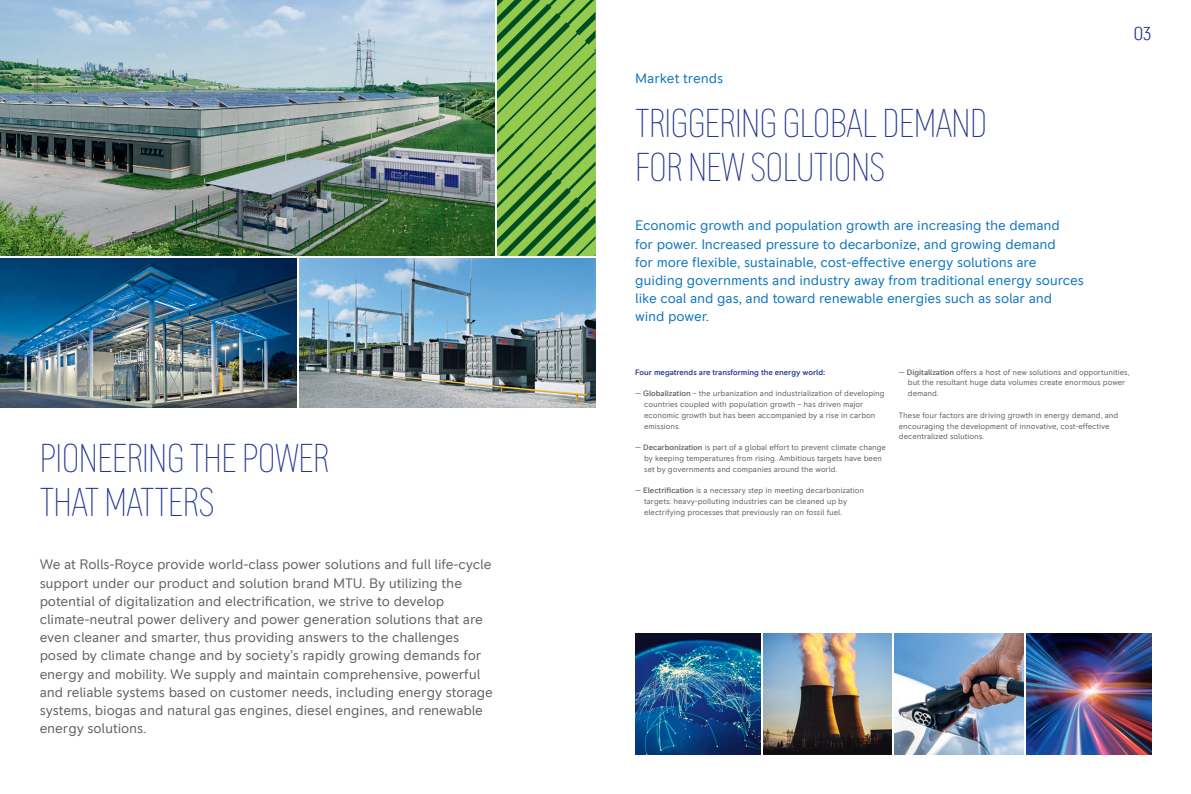
<style>
.page{position:relative;width:1191px;height:794px;background:#fff}
.page>*{position:absolute;margin:0;border:0;box-sizing:border-box;transform-origin:0 0}
.t1{font:200 condensed 40px/44px "RR Pioneer";letter-spacing:-.015em;color:#21378f}
.t2{font:300 condensed 19px "RR Pioneer";color:#21378f}
.t3{font:14px/18.2px "RR Pioneer";letter-spacing:-.01em;color:#636366}
.t4{font:14px/18.2px "RR Pioneer";letter-spacing:-.01em;color:#1077be}
.t5{font:8px/10.8px "RR Pioneer";letter-spacing:-.005em;color:#636366}
.t6{font:500 8px "RR Pioneer";letter-spacing:-.005em;color:#21378f}
.s1{font-weight:500}
</style>
<div class="page">
<svg style="left:497px;top:0;width:98px;height:256px;background:#6ca842"></svg>
<img style="left:0;top:259px;width:296px;height:148px">
<img style="left:299px;top:259px;width:296px;height:148px">
<img style="left:0;top:0;width:494px;height:256px">
<img style="left:635px;top:634px;width:125px;height:120px">
<img style="left:1026px;top:634px;width:125px;height:120px">
<img style="left:763px;top:634px;width:128px;height:120px">
<img style="left:894px;top:634px;width:129px;height:120px">
<h1 class="t1" style="left:40px;top:436px;width:291px">PIONEERING THE POWER<br>THAT MATTERS</h1>
<p class="t3" style="left:40px;top:555px;width:455px">We at Rolls-Royce provide world-class power solutions and full life-cycle support under our product and solution brand MTU. By utilizing the potential of digitalization and electrification, we strive to develop climate-neutral power delivery and power generation solutions that are even cleaner and smarter, thus providing answers to the challenges posed by climate change and by society’s rapidly growing demands for energy and mobility. We supply and maintain comprehensive, powerful and reliable systems based on customer needs, including energy storage systems, biogas and natural gas engines, diesel engines, and renewable energy solutions.</p>
<h3 class="t4" style="left:635px;top:69px;width:90px">Market trends</h3>
<h1 class="t1" style="left:635px;top:101px;width:353px">TRIGGERING GLOBAL DEMAND<br>FOR NEW SOLUTIONS</h1>
<p class="t4" style="left:635px;top:216px;width:450px">Economic growth and population growth are increasing the demand<br>for power. Increased pressure to decarbonize, and growing demand<br>for more exible, sustainable, cost-effective energy solutions are guiding governments and industry away from traditional energy sources like coal and gas, and toward renewable energies such as solar and wind power.</p>
<h2 class="t2" style="left:1133px;top:22px;width:19px">03</h2>
<p class="t6" style="left:635px;top:367px;width:191px">Four megatrends are transforming the energy world:</p>
<p class="t5" style="left:644px;top:388px;width:242px;text-indent:-9px">— <span class="s1">Globalization</span> – the urbanization and industrialization of developing countries coupled with population growth – has driven major economic growth but has been accompanied by a rise in carbon emissions.</p>
<p class="t5" style="left:644px;top:442px;width:243px;text-indent:-9px">— <span class="s1">Decarbonization</span> is part of a global effort to prevent climate change by keeping temperatures from rising. Ambitious targets have been set by governments and companies around the world.</p>
<p class="t5" style="left:644px;top:485px;width:221px;text-indent:-9px">— <span class="s1">Electrification</span> is a necessary step in meeting decarbonization targets: heavy-polluting industries can be cleaned up by electrifying processes that previously ran on fossil fuel.</p>
<p class="t5" style="left:908px;top:366px;width:223px;text-indent:-9px">— <span class="s1">Digitalization</span> offers a host of new solutions and opportunities, but the resultant huge data volumes create enormous power demand.</p>
<p class="t5" style="left:899px;top:410px;width:221px">These four factors are driving growth in energy demand, and encouraging the development of innovative, cost-effective decentralized solutions.</p>
</div>
